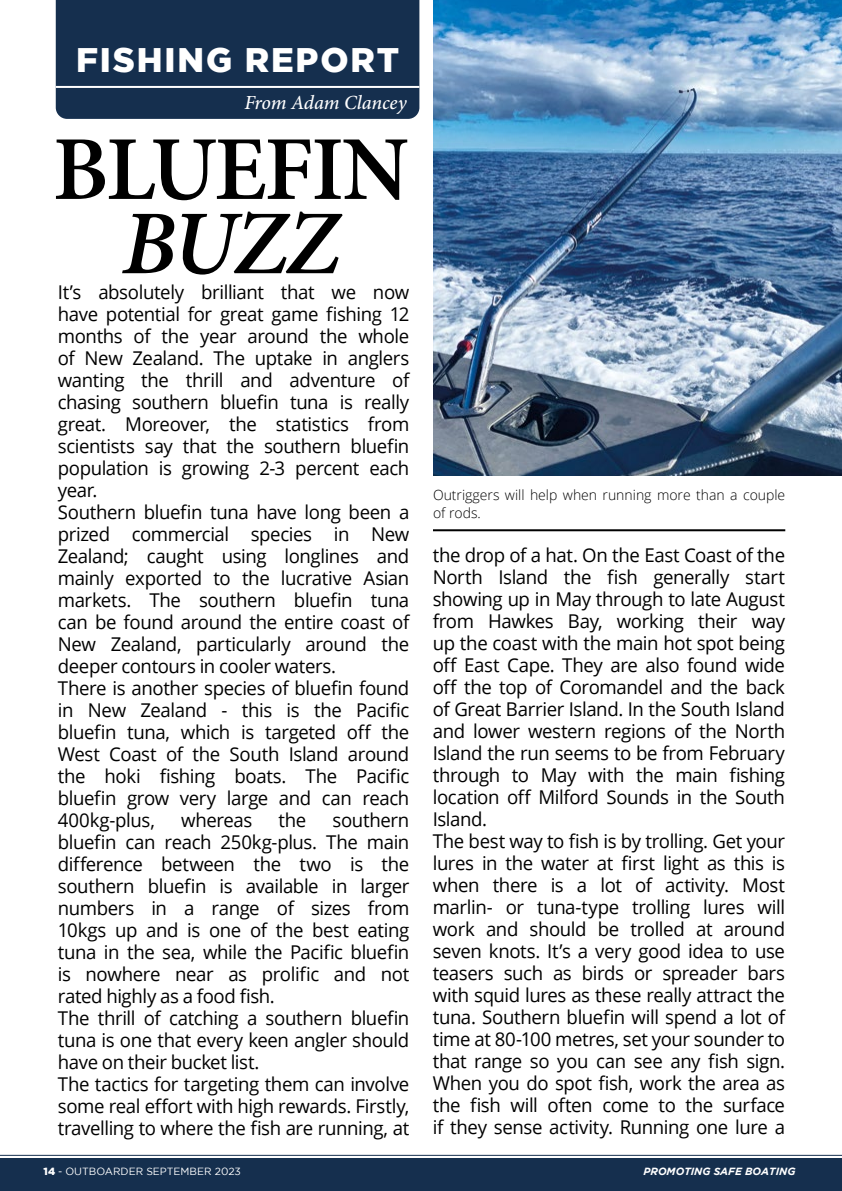
<style>
.page{position:relative;width:842px;height:1191px;background:#fff}
.page>*{position:absolute;margin:0;border:0;box-sizing:border-box;transform-origin:0 0}
.t1{font:600 91.4px "Minion Pro";letter-spacing:-.025em;color:#000}
.t2{font:italic 600 91.4px "Minion Pro";color:#000}
.t3{font:900 34px "Gotham";letter-spacing:.055em;color:#fff}
.t4{font:italic 500 20px "Minion Pro";letter-spacing:-.01em;color:#fff}
.t5{font:19px/22px "Open Sans";letter-spacing:-.02em;color:#000}
.t6{font:300 14px/18px "Open Sans";color:#000}
.t7{font:10.4px "Gotham";color:#fff}
.t8{font:italic 700 10.4px "Gotham";color:#fff}
.s1{font-weight:900}
</style>
<div class="page">
<div style="left:0;top:1158px;width:842px;height:33px;background:#152f4e"></div>
<hr style="left:0;top:1154px;width:842px;height:1px;background:#152f4e">
<div style="left:56px;top:0;width:363px;height:119px;background:#152f4e"></div>
<hr style="left:56px;top:86px;width:363px;height:2px;background:#fff">
<img style="left:433px;top:0;width:408px;height:475px">
<hr style="left:433px;top:529px;width:352px;height:2px;background:#000">
<h2 class="t3" style="left:76px;top:41px;width:325px">FISHING REPORT</h2>
<p class="t4" style="left:244px;top:89px;width:164px">From Adam Clancey</p>
<h1 class="t1" style="left:53px;top:106px;width:358px">BLUEFIN</h1>
<h1 class="t2" style="left:122px;top:180px;width:220px">BUZZ</h1>
<p class="t5" style="left:58px;top:280px;width:353px">It’s absolutely brilliant that we now have potential for great game fishing 12 months of the year around the whole of New Zealand. The uptake in anglers wanting the thrill and adventure of chasing southern bluefin tuna is really great. Moreover, the statistics from scientists say that the southern bluefin population is growing 2-3 percent each year.<br>Southern bluefin tuna have long been a prized commercial species in New Zealand; caught using longlines and mainly exported to the lucrative Asian markets. The southern bluefin tuna can be found around the entire coast of New Zealand, particularly around the deeper contours in cooler waters.<br>There is another species of bluefin found in New Zealand - this is the Pacific bluefin tuna, which is targeted off the West Coast of the South Island around the hoki fishing boats. The Pacific bluefin grow very large and can reach 400kg-plus,</p>
<p class="t5" style="left:58px;top:808px;width:353px;text-indent:275px">southern bluefin can reach 250kg-plus. The main difference between the two is the southern bluefin is available in larger numbers in a range of sizes from 10kgs up and is one of the best eating tuna in the sea, while the Pacific bluefin is nowhere near as prolific and not rated highly as a food fish.<br>The thrill of catching a southern bluefin tuna is one that every keen angler should have on their bucket list.<br>The tactics for targeting them can involve some real effort with high rewards. Firstly, travelling to where the fish are running, at</p>
<p class="t5" style="left:181px;top:808px;width:73px">whereas</p>
<p class="t5" style="left:279px;top:808px;width:29px">the</p>
<p class="t6" style="left:433px;top:486px;width:354px">Outriggers will help when running more than a couple of rods.</p>
<p class="t5" style="left:433px;top:543px;width:354px">the drop of a hat. On the East Coast of the North Island the fish generally start showing up in May through to late August from Hawkes Bay, working their way up the coast with the main hot spot being off East Cape. They are also found wide off the top of Coromandel and the back of Great Barrier Island. In the South Island and lower western regions of the North Island the run seems to be from February through to May with the main fishing location off Milford Sounds in the South Island.<br>The best way to fish is by trolling. Get your lures in the water at first light as this is when there is a lot of activity. Most marlin- or tuna-type trolling lures will work and should be trolled at around seven knots. It’s a very good idea to use teasers such as birds or spreader bars with squid lures as these really attract the tuna. Southern bluefin will spend a lot of time at 80-100 metres, set your sounder to that range so you can see any fish sign.<br>When you do spot fish, work the area as the fish will often come to the surface if they sense activity. Running one lure a</p>
<p class="t7" style="left:44px;top:1165px;width:199px"><span class="s1">14</span> - OUTBOARDER SEPTEMBER 2023</p>
<p class="t8" style="left:643px;top:1165px;width:154px">PROMOTING SAFE BOATING</p>
</div>
